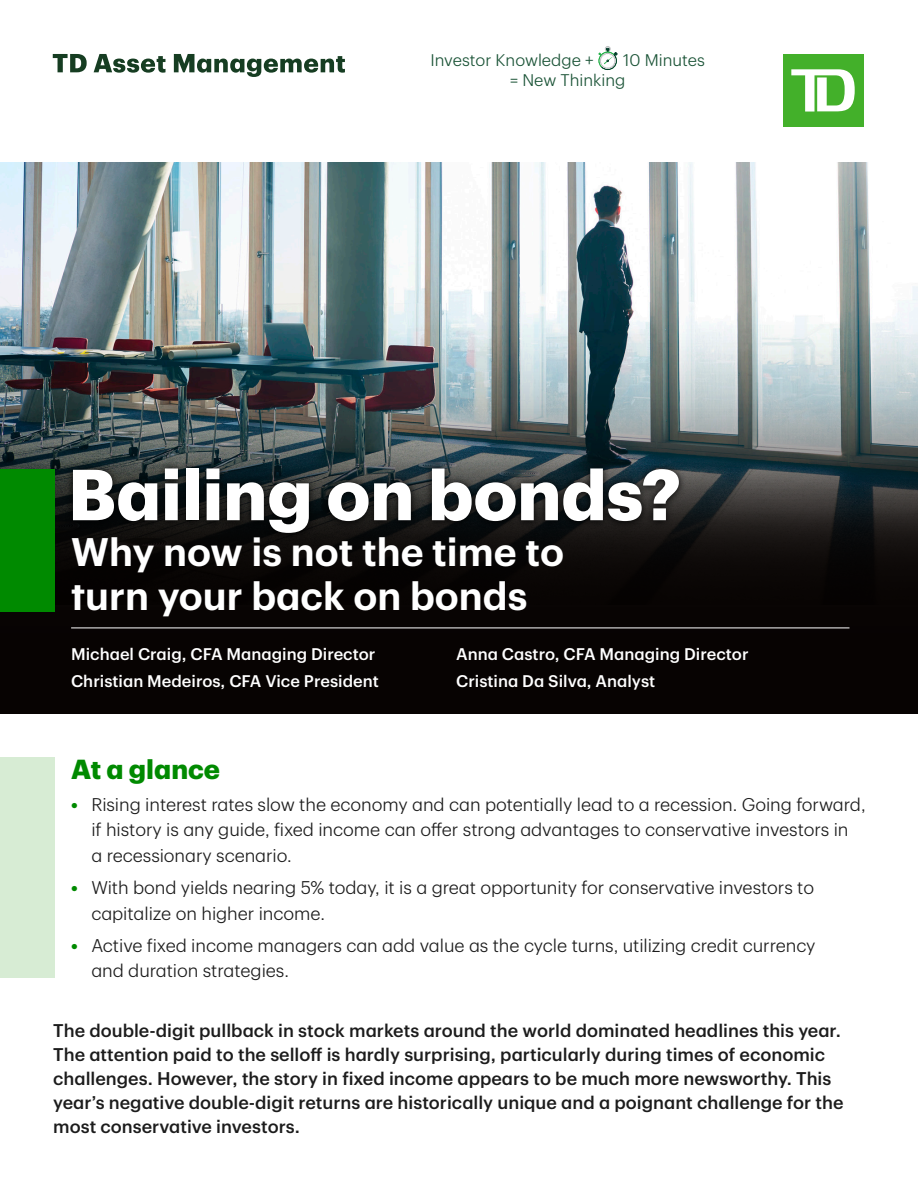
<style>
.page{position:relative;width:918px;height:1188px;background:#fff}
.page>*{position:absolute;margin:0;border:0;box-sizing:border-box;transform-origin:0 0}
.H1_-_cover_header_1{font:700 70.5px "TD Graphik";color:#fff}
.H2_-_cover_header_2{font:600 39px/43.5px "TD Graphik";color:#fff}
.H3_-_Primary_green{font:700 27px "TD Graphik";color:#008a00}
.Bullets_2_-_11_pt{font:300 18px/25.5px "TD Graphik";letter-spacing:-.005em;color:#1c1c1c}
.Body_2_-_medium{font:500 18px/24px "TD Graphik";color:#1c1c1c}
.Author{font:500 16.5px "TD Graphik";color:#fff}
.Equation_Style_Dark{font:300 16.5px/19.5px "TD Graphik";color:#1a5336}
.s1{font-weight:700;color:#008a00}
</style>
<div class="page">
<img style="left:0;top:162px;width:918px;height:159px">
<div style="left:783px;top:55px;width:81px;height:72px;background:#43b02a"></div>
<svg style="left:791px;top:69px;width:64px;height:43px"></svg>
<svg style="left:53px;top:54px;width:292px;height:23px"></svg>
<img style="left:0;top:321px;width:918px;height:393px">
<svg style="left:598px;top:46px;width:19px;height:24px"></svg>
<div style="left:0;top:470px;width:54px;height:142px;background:#008a00"></div>
<svg style="left:65px;top:460px;width:622px;height:81px;background:#171b1b"></svg>
<hr style="left:71px;top:628px;width:778px;height:1px;background:#fff">
<div style="left:0;top:758px;width:54px;height:220px;background:#d7ecd4"></div>
<p class="Equation_Style_Dark" style="left:430px;top:49px;width:165px">Investor Knowledge +</p>
<p class="Equation_Style_Dark" style="left:510px;top:49px;width:196px;text-indent:113px">10 Minutes = New Thinking</p>
<h1 class="H1_-_cover_header_1" style="left:68px;top:440px;width:614px">Bailing on bonds?</h1>
<h2 class="H2_-_cover_header_2" style="left:71px;top:527px;width:495px">Why now is not the time to turn your back on bonds</h2>
<p class="Author" style="left:71px;top:641px;width:306px">Michael Craig, CFA Managing Director</p>
<p class="Author" style="left:71px;top:668px;width:309px">Christian Medeiros, CFA Vice President</p>
<p class="Author" style="left:456px;top:641px;width:294px">Anna Castro, CFA Managing Director</p>
<p class="Author" style="left:456px;top:668px;width:201px">Cristina Da Silva, Analyst</p>
<h3 class="H3_-_Primary_green" style="left:71px;top:748px;width:151px">At a glance</h3>
<p class="Bullets_2_-_11_pt" style="left:91px;top:790px;width:776px;text-indent:-20px"><span class="s1">•</span> Rising interest rates slow the economy and can potentially lead to a recession. Going forward, if history is any guide, fixed income can offer strong advantages to conservative investors in<br>a recessionary scenario.</p>
<p class="Bullets_2_-_11_pt" style="left:91px;top:873px;width:724px;text-indent:-20px"><span class="s1">•</span> With bond yields nearing 5% today, it is a great opportunity for conservative investors to capitalize on higher income.</p>
<p class="Bullets_2_-_11_pt" style="left:91px;top:931px;width:726px;text-indent:-20px"><span class="s1">•</span> Active fixed income managers can add value as the cycle turns, utilizing credit currency and duration strategies.</p>
<p class="Body_2_-_medium" style="left:53px;top:1017px;width:792px">The double-digit pullback in stock markets around the world dominated headlines this year.<br>The attention paid to the selloff is hardly surprising, particularly during times of economic challenges. However, the story in fixed income appears to be much more newsworthy. This year’s negative double-digit returns are historically unique and a poignant challenge for the most conservative investors.</p>
</div>
